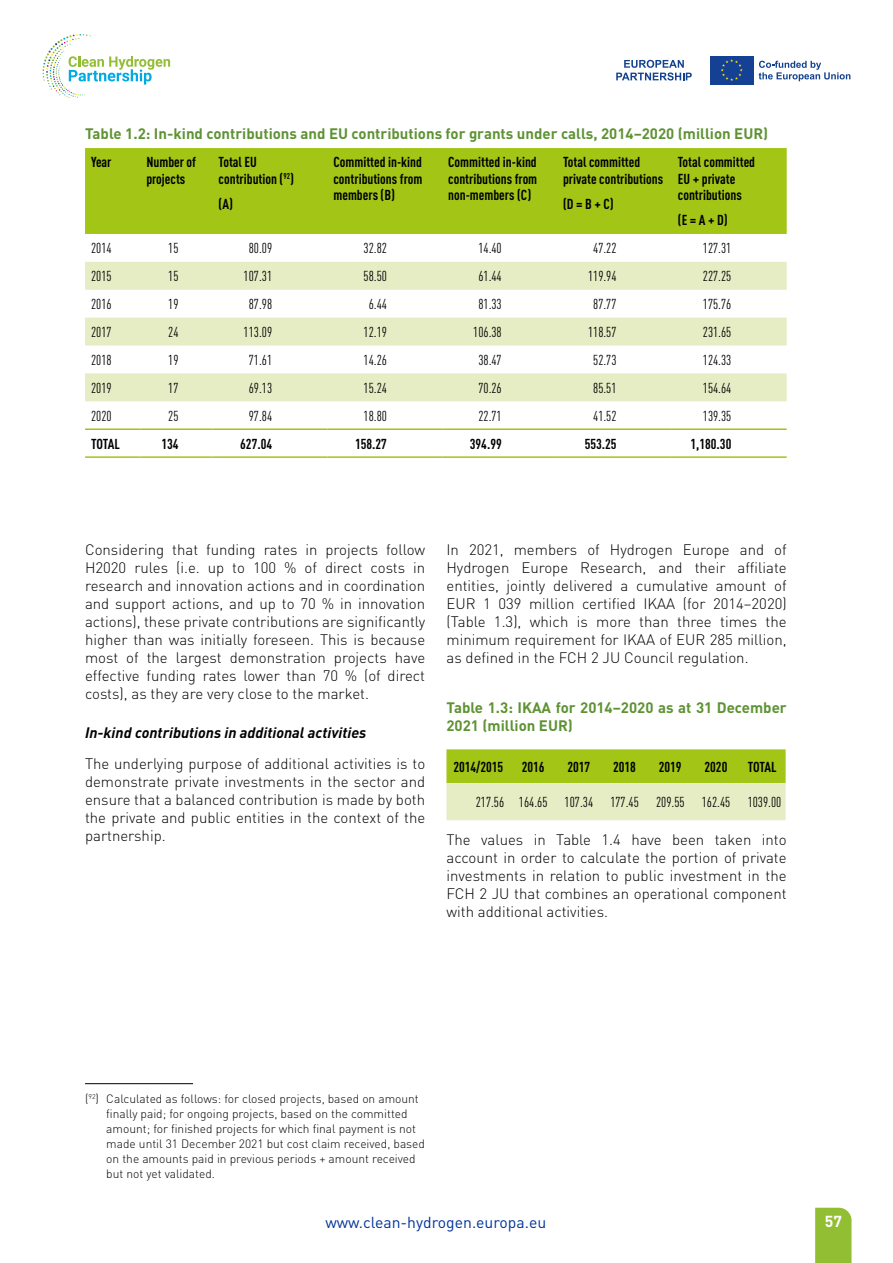
<style>
.page{position:relative;width:893px;height:1263px;background:#fff}
.page>*{position:absolute;margin:0;border:0;box-sizing:border-box;transform-origin:0 0}
.t1{font:15.75px "DIN Pro";color:#039}
.t2{font:700 15.75px "DIN Pro";color:#fff}
.t3{font:300 15px/18px "DIN Pro";color:#000;text-align:justify}
.t4{font:700 15px/18px "DIN Pro";color:#5e9233}
.t5{font:italic 700 15px "DIN Pro";color:#000}
.t6{font:700 condensed 14.25px/16.5px "DIN Pro";color:#000}
.t7{font:condensed 14.25px "DIN Pro";color:#000}
.t8{font:300 12px/15px "DIN Pro";color:#000}
</style>
<div class="page">
<svg style="left:42px;top:34px;width:128px;height:64px"></svg>
<div style="left:710px;top:56px;width:43px;height:29px;background:#154194"></div>
<svg style="left:721px;top:59px;width:22px;height:22px"></svg>
<svg style="left:759px;top:61px;width:91px;height:20px"></svg>
<svg style="left:616px;top:60px;width:76px;height:21px"></svg>
<div style="left:815px;top:1208px;width:36px;height:55px;background:#92be33"></div>
<div style="left:85px;top:148px;width:702px;height:86px;background:#a2c516"></div>
<svg style="left:85px;top:262px;width:702px;height:139px;fill:#e6edc5"></svg>
<hr style="left:85px;top:428px;width:55px;height:2px;background:#a2c516">
<hr style="left:140px;top:428px;width:73px;height:2px;background:#a2c516">
<hr style="left:213px;top:428px;width:114px;height:2px;background:#a2c516">
<hr style="left:327px;top:428px;width:115px;height:2px;background:#a2c516">
<hr style="left:442px;top:428px;width:115px;height:2px;background:#a2c516">
<hr style="left:557px;top:428px;width:115px;height:2px;background:#a2c516">
<hr style="left:672px;top:428px;width:115px;height:2px;background:#a2c516">
<hr style="left:85px;top:456px;width:55px;height:2px;background:#a2c516">
<hr style="left:140px;top:456px;width:73px;height:2px;background:#a2c516">
<hr style="left:213px;top:456px;width:114px;height:2px;background:#a2c516">
<hr style="left:327px;top:456px;width:115px;height:2px;background:#a2c516">
<hr style="left:442px;top:456px;width:115px;height:2px;background:#a2c516">
<hr style="left:557px;top:456px;width:115px;height:2px;background:#a2c516">
<hr style="left:672px;top:456px;width:115px;height:2px;background:#a2c516">
<hr style="left:85px;top:1083px;width:108px;height:1px;background:#000">
<svg style="left:446px;top:749px;width:340px;height:71px;background:#c6da72"></svg>
<p class="t4" style="left:85px;top:124px;width:685px">Table 1.2: In-kind contributions and EU contributions for grants under calls, 2014–2020 (million EUR)</p>
<p class="t6" style="left:91px;top:154px;width:22px">Year</p>
<p class="t6" style="left:146px;top:154px;width:51px">Number of projects</p>
<p class="t6" style="left:219px;top:154px;width:77px">Total EU contribution (<sup>92</sup>)</p>
<p class="t6" style="left:219px;top:195px;width:16px">(A)</p>
<p class="t6" style="left:333px;top:154px;width:91px;text-align:justify">Committed in-kind contributions from members (B)</p>
<p class="t6" style="left:448px;top:154px;width:91px;text-align:justify">Committed in-kind contributions from non-members (C)</p>
<p class="t6" style="left:563px;top:154px;width:102px">Total committed private contributions</p>
<p class="t6" style="left:678px;top:154px;width:79px">Total committed<br>EU + private contributions</p>
<p class="t6" style="left:678px;top:212px;width:51px">(E = A + D)</p>
<p class="t6" style="left:563px;top:195px;width:52px">(D = B + C)</p>
<p class="t7" style="left:91px;top:240px;width:22px">2014</p>
<p class="t7" style="left:168px;top:240px;width:12px">15</p>
<p class="t7" style="left:249px;top:240px;width:25px">80.09</p>
<p class="t7" style="left:364px;top:240px;width:25px">32.82</p>
<p class="t7" style="left:478px;top:240px;width:25px">14.40</p>
<p class="t7" style="left:593px;top:240px;width:25px">47.22</p>
<p class="t7" style="left:703px;top:240px;width:30px">127.31</p>
<p class="t7" style="left:91px;top:268px;width:22px">2015</p>
<p class="t7" style="left:168px;top:268px;width:12px">15</p>
<p class="t7" style="left:244px;top:268px;width:30px">107.31</p>
<p class="t7" style="left:364px;top:268px;width:25px">58.50</p>
<p class="t7" style="left:478px;top:268px;width:25px">61.44</p>
<p class="t7" style="left:588px;top:268px;width:30px">119.94</p>
<p class="t7" style="left:703px;top:268px;width:30px">227.25</p>
<p class="t7" style="left:91px;top:296px;width:22px">2016</p>
<p class="t7" style="left:168px;top:296px;width:12px">19</p>
<p class="t7" style="left:249px;top:296px;width:25px">87.98</p>
<p class="t7" style="left:369px;top:296px;width:20px">6.44</p>
<p class="t7" style="left:478px;top:296px;width:25px">81.33</p>
<p class="t7" style="left:593px;top:296px;width:25px">87.77</p>
<p class="t7" style="left:703px;top:296px;width:30px">175.76</p>
<p class="t7" style="left:91px;top:324px;width:22px">2017</p>
<p class="t7" style="left:168px;top:324px;width:12px">24</p>
<p class="t7" style="left:244px;top:324px;width:30px">113.09</p>
<p class="t7" style="left:364px;top:324px;width:25px">12.19</p>
<p class="t7" style="left:473px;top:324px;width:30px">106.38</p>
<p class="t7" style="left:588px;top:324px;width:30px">118.57</p>
<p class="t7" style="left:703px;top:324px;width:30px">231.65</p>
<p class="t7" style="left:91px;top:352px;width:22px">2018</p>
<p class="t7" style="left:168px;top:352px;width:12px">19</p>
<p class="t7" style="left:249px;top:352px;width:25px">71.61</p>
<p class="t7" style="left:364px;top:352px;width:25px">14.26</p>
<p class="t7" style="left:478px;top:352px;width:25px">38.47</p>
<p class="t7" style="left:593px;top:352px;width:25px">52.73</p>
<p class="t7" style="left:703px;top:352px;width:30px">124.33</p>
<p class="t7" style="left:91px;top:379px;width:22px">2019</p>
<p class="t7" style="left:168px;top:379px;width:12px">17</p>
<p class="t7" style="left:249px;top:379px;width:25px">69.13</p>
<p class="t7" style="left:364px;top:379px;width:25px">15.24</p>
<p class="t7" style="left:478px;top:379px;width:25px">70.26</p>
<p class="t7" style="left:593px;top:379px;width:25px">85.51</p>
<p class="t7" style="left:703px;top:379px;width:30px">154.64</p>
<p class="t7" style="left:91px;top:407px;width:22px">2020</p>
<p class="t7" style="left:168px;top:407px;width:12px">25</p>
<p class="t7" style="left:249px;top:407px;width:25px">97.84</p>
<p class="t7" style="left:364px;top:407px;width:25px">18.80</p>
<p class="t7" style="left:478px;top:407px;width:25px">22.71</p>
<p class="t7" style="left:593px;top:407px;width:25px">41.52</p>
<p class="t7" style="left:703px;top:407px;width:30px">139.35</p>
<p class="t6" style="left:91px;top:435px;width:30px">TOTAL</p>
<p class="t6" style="left:161px;top:435px;width:19px">134</p>
<p class="t6" style="left:240px;top:435px;width:33px">627.04</p>
<p class="t6" style="left:355px;top:435px;width:33px">158.27</p>
<p class="t6" style="left:470px;top:435px;width:33px">394.99</p>
<p class="t6" style="left:585px;top:435px;width:33px">553.25</p>
<p class="t6" style="left:690px;top:435px;width:42px">1,180.30</p>
<p class="t3" style="left:85px;top:540px;width:342px">Considering that funding rates in projects follow H2020 rules (i.e. up to 100 % of direct costs in research and innovation actions and in coordination and support actions, and up to 70 % in innovation actions), these private contributions are significantly higher than was initially foreseen. This is because most of the largest demonstration projects have effective funding rates lower than 70 % (of direct costs), as they are very close to the market.</p>
<p class="t5" style="left:85px;top:722px;width:283px">In-kind contributions in additional activities</p>
<p class="t3" style="left:85px;top:754px;width:342px">The underlying purpose of additional activities is to demonstrate private investments in the sector and ensure that a balanced contribution is made by both the private and public entities in the context of the partnership.</p>
<p class="t3" style="left:446px;top:540px;width:342px">In 2021, members of Hydrogen Europe and of Hydrogen Europe Research, and their affiliate entities, jointly delivered a cumulative amount of EUR 1 039 million certified IKAA (for 2014–2020) (Table 1.3), which is more than three times the minimum requirement for IKAA of EUR 285 million, as defined in the FCH 2 JU Council regulation.</p>
<p class="t4" style="left:446px;top:698px;width:342px">Table 1.3: IKAA for 2014–2020 as at 31 December<br>2021 (million EUR)</p>
<p class="t6" style="left:453px;top:758px;width:51px">2014/2015</p>
<p class="t6" style="left:522px;top:758px;width:24px">2016</p>
<p class="t6" style="left:567px;top:758px;width:24px">2017</p>
<p class="t6" style="left:613px;top:758px;width:24px">2018</p>
<p class="t6" style="left:659px;top:758px;width:24px">2019</p>
<p class="t6" style="left:704px;top:758px;width:24px">2020</p>
<p class="t6" style="left:748px;top:758px;width:30px">TOTAL</p>
<p class="t7" style="left:476px;top:794px;width:307px">217.56 164.65 107.34 177.45 209.55 162.45 1039.00</p>
<p class="t3" style="left:446px;top:830px;width:342px">The values in Table 1.4 have been taken into account in order to calculate the portion of private investments in relation to public investment in the FCH 2 JU that combines an operational component with additional activities.</p>
<p class="t8" style="left:106px;top:1090px;width:320px;text-indent:-21px">(<sup>92</sup>) Calculated as follows: for closed projects, based on amount finally paid; for ongoing projects, based on the committed amount; for finished projects for which final payment is not made until 31 December 2021 but cost claim received, based on the amounts paid in previous periods + amount received but not yet validated.</p>
<p class="t1" style="left:325px;top:1212px;width:222px">www.clean-hydrogen.europa.eu</p>
<p class="t2" style="left:825px;top:1210px;width:19px">57</p>
</div>
